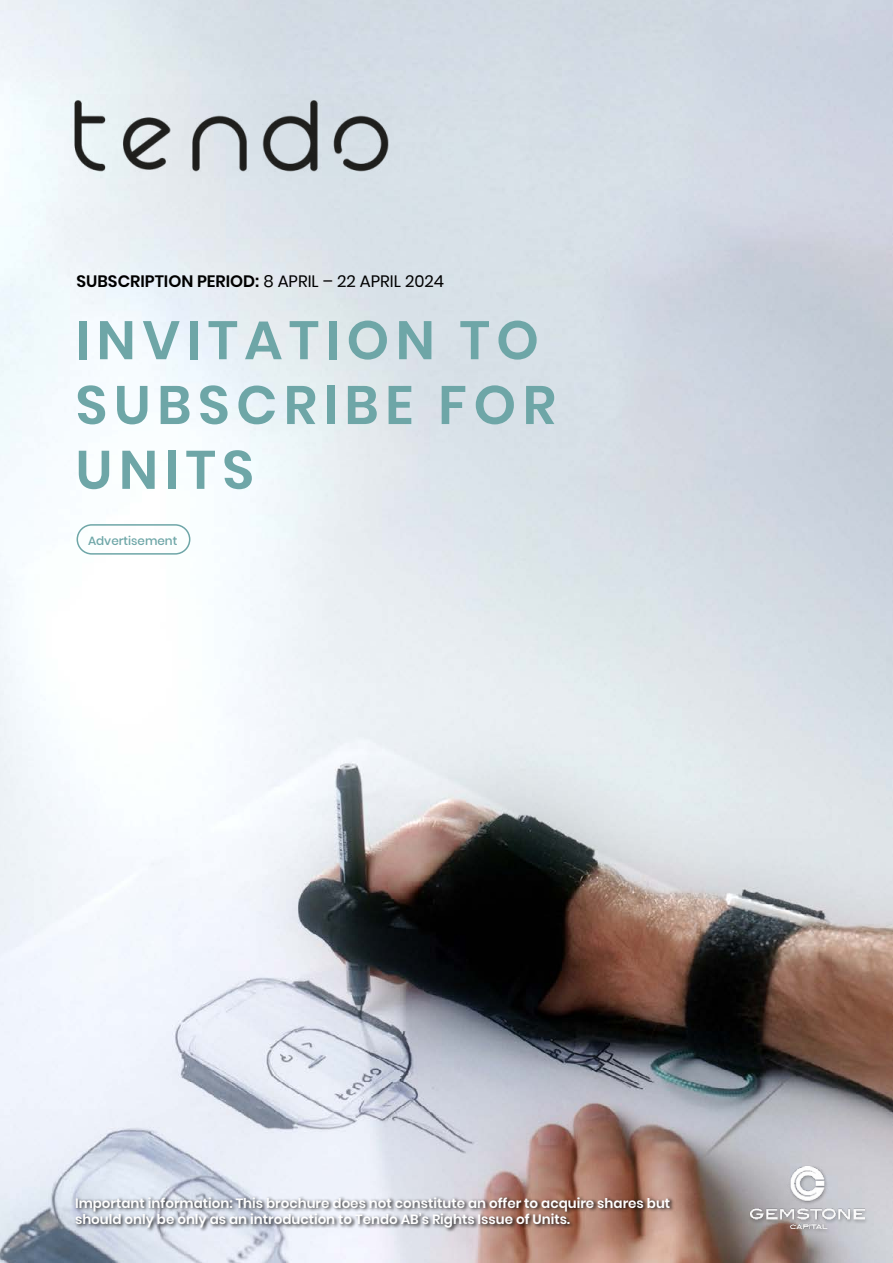
<style>
.page{position:relative;width:893px;height:1263px;background:#fff}
.page>*{position:absolute;margin:0;border:0;box-sizing:border-box;transform-origin:0 0}
.t1{font:600 54px/64.8px "Poppins";letter-spacing:.12em;color:#6ea6a7}
.t2{font:600 16.5px "Poppins";color:#000}
.t3{font:600 13.5px/16.2px "Poppins";color:#fff}
.t4{font:500 12px "Poppins";color:#6ea6a7}
.s1{font-weight:400}
</style>
<div class="page">
<img style="left:0;top:0;width:893px;height:1263px">
<div style="left:77px;top:524px;width:113px;height:31px;border:2px solid #6ea6a7;border-radius:14px"></div>
<img style="left:69px;top:95px;width:323px;height:81px">
<div style="left:748px;top:1164px;width:120px;height:69px;background:#000;opacity:.3"></div>
<img style="left:750px;top:1166px;width:114px;height:63px">
<div style="left:74px;top:1195px;width:601px;height:37px;background:#000;opacity:.8"></div>
<p class="t2" style="left:77px;top:272px;width:369px">SUBSCRIPTION PERIOD: <span class="s1">8 APRIL – 22 APRIL 2024</span></p>
<h1 class="t1" style="left:76px;top:308px;width:482px">INVITATION TO<br>SUBSCRIBE FOR<br>UNITS</h1>
<p class="t4" style="left:88px;top:533px;width:91px">Advertisement</p>
<p class="t3" style="left:75px;top:1195px;width:597px">Important information: This brochure does not constitute an offer to acquire shares but should only be only as an introduction to Tendo AB’s Rights Issue of Units.</p>
</div>
